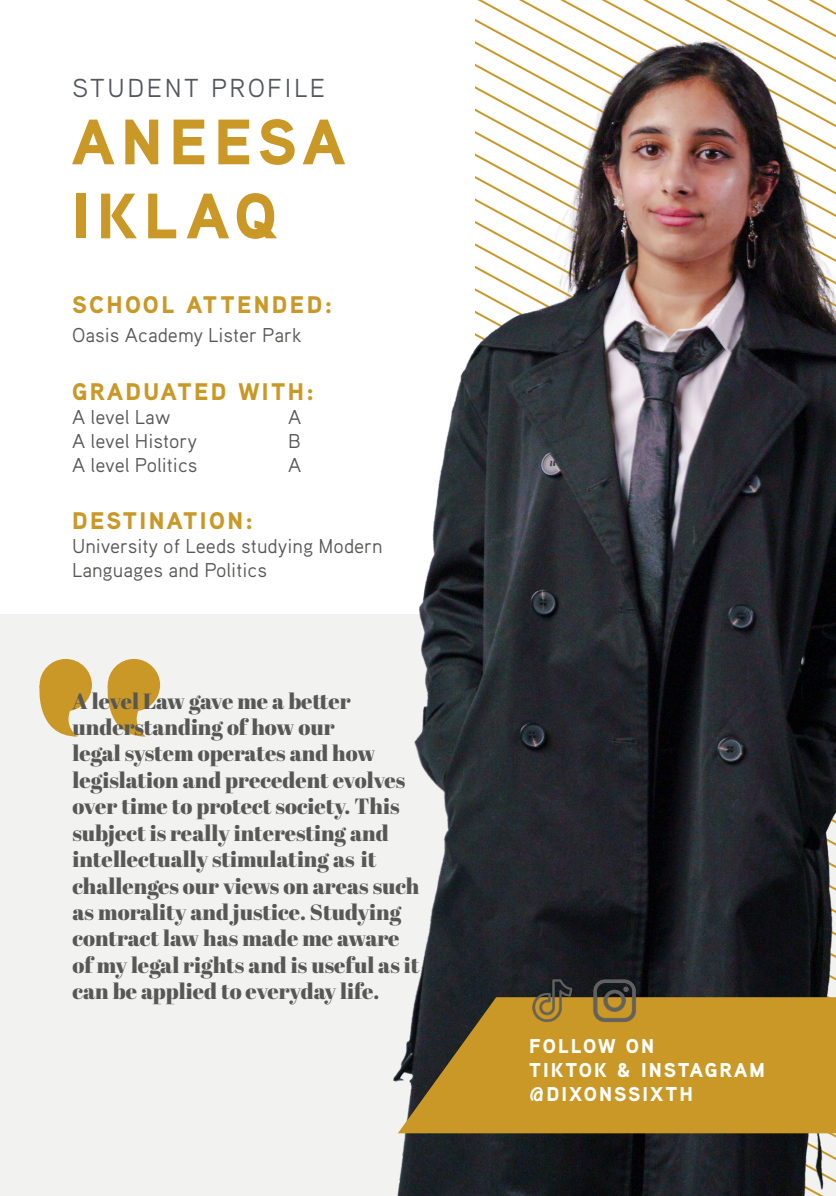
<style>
.page{position:relative;width:836px;height:1196px;background:#fff}
.page>*{position:absolute;margin:0;border:0;box-sizing:border-box;transform-origin:0 0}
.t1{font:900 64px/74px "Aaux Next";letter-spacing:.1em;color:#c99826}
.t2{font:26px "Aaux Pro";letter-spacing:.1em;color:#54575e}
.t3{font:900 24px "Aaux Next";letter-spacing:.1em;color:#c99826}
.t4{font:22px/26.4px "Abril Fatface";color:#575756}
.t5{font:20px/24px "Aaux Pro";color:#575756}
.t6{font:900 20px/24px "Aaux Next";letter-spacing:.1em;color:#fff}
</style>
<div class="page">
<div style="left:0;top:614px;width:835px;height:581px;background:#f2f2f1"></div>
<svg style="left:475px;top:0;width:360px;height:23px"></svg>
<img style="left:393px;top:23px;width:442px;height:1172px">
<div style="left:40px;top:659px;width:52px;height:52px;background:#c99826;border-radius:50%"></div>
<div style="left:108px;top:659px;width:52px;height:52px;background:#c99826;border-radius:50%"></div>
<svg style="left:39px;top:685px;width:53px;height:51px"></svg>
<svg style="left:107px;top:685px;width:53px;height:51px"></svg>
<svg style="left:397px;top:997px;width:438px;height:136px;background:#ba8f2b"></svg>
<img style="left:529px;top:978px;width:46px;height:44px">
<img style="left:590px;top:978px;width:47px;height:44px">
<p class="t2" style="left:72px;top:72px;width:254px">STUDENT PROFILE</p>
<h1 class="t1" style="left:72px;top:104px;width:274px">ANEESA<br>IKLAQ</h1>
<p class="t3" style="left:72px;top:287px;width:261px">SCHOOL ATTENDED:</p>
<p class="t5" style="left:72px;top:322px;width:231px">Oasis Academy Lister Park</p>
<p class="t3" style="left:72px;top:374px;width:243px">GRADUATED WITH:</p>
<p class="t5" style="left:72px;top:404px;width:100px">A level Law</p>
<p class="t5" style="left:288px;top:404px;width:15px">A</p>
<p class="t5" style="left:72px;top:428px;width:127px">A level History</p>
<p class="t5" style="left:288px;top:428px;width:14px">B</p>
<p class="t5" style="left:72px;top:452px;width:127px">A level Politics</p>
<p class="t5" style="left:288px;top:452px;width:15px">A</p>
<p class="t3" style="left:72px;top:503px;width:182px">DESTINATION:</p>
<p class="t5" style="left:72px;top:533px;width:312px">University of Leeds studying Modern<br>Languages and Politics</p>
<p class="t4" style="left:72px;top:687px;width:348px">A level Law gave me a better understanding of how our<br>legal system operates and how legislation and precedent evolves over time to protect society. This subject is really interesting and intellectually stimulating as it challenges our views on areas such as morality and justice. Studying contract law has made me aware of my legal rights and is useful as it can be applied to everyday life.</p>
<p class="t6" style="left:529px;top:1033px;width:237px">FOLLOW ON<br>TIKTOK &amp; INSTAGRAM @DIXONSSIXTH</p>
</div>
